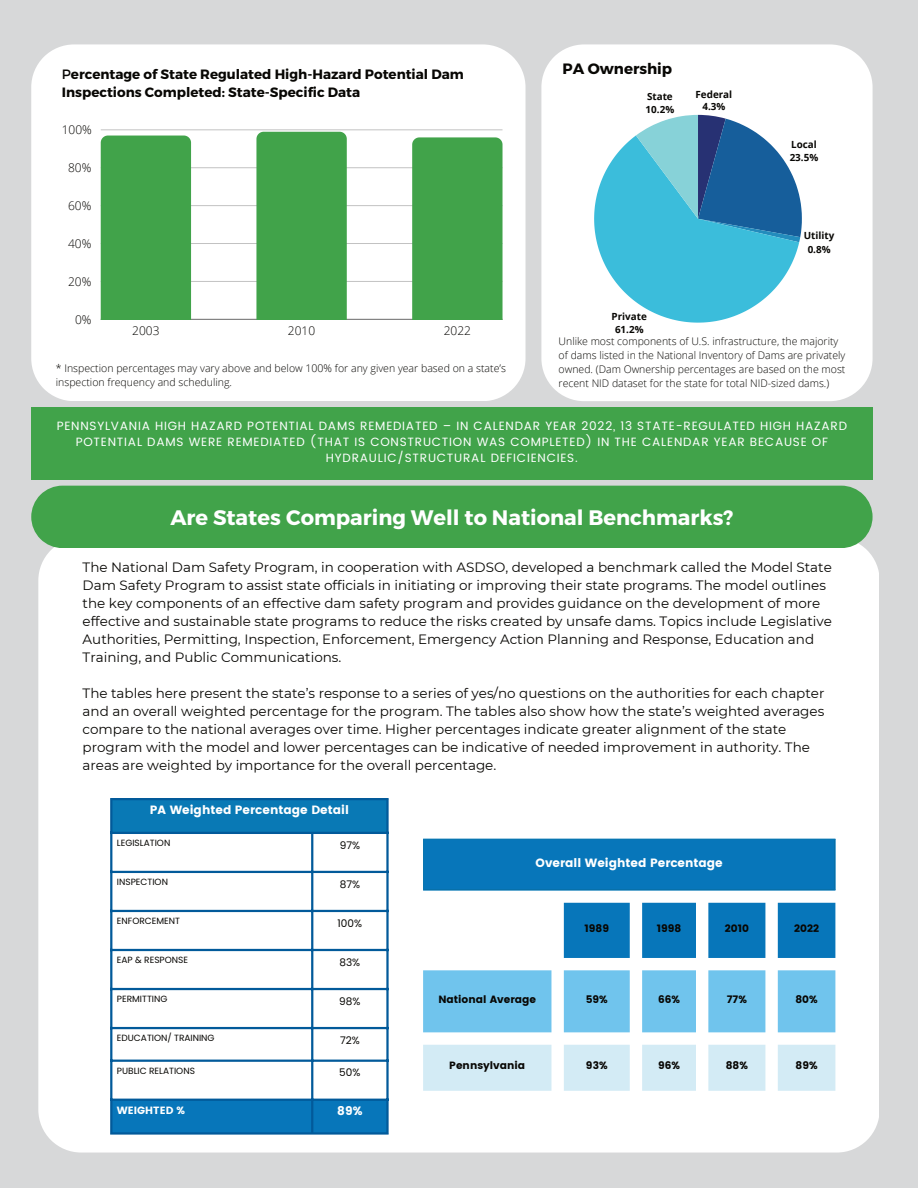
<style>
.page{position:relative;width:918px;height:1188px;background:#d7d8d9}
.page>*{position:absolute;margin:0;border:0;box-sizing:border-box;transform-origin:0 0}
.t1{font:700 21px "Montserrat";color:#fff}
.t2{font:700 15px "Montserrat";color:#080704}
.t3{font:13.5px/18px "Montserrat";color:#080704}
.t4{font:700 13.5px/18px "Montserrat";color:#080704}
.t5{font:12px/15.8px "Poppins";letter-spacing:.065em;color:#fff;text-align:center}
.t6{font:12px "Poppins";color:#fff}
.t7{font:300 12px "Open Sans";color:#080704}
.t8{font:300 10.5px/14px "Open Sans";color:#080704}
.t9{font:10.5px "Poppins";color:#080704}
.t10{font:10.5px "Poppins";color:#080704}
.t11{font:10.5px "Poppins";color:#fff}
.t12{font:700 9.9px/12.6px "Open Sans";color:#080704;text-align:center}
.t13{font:9px "Poppins";color:#080704}
.s1{font-weight:400}
</style>
<div class="page">
<div style="left:31px;top:44px;width:495px;height:357px;background:#fff"></div>
<div style="left:541px;top:44px;width:332px;height:357px;background:#fff"></div>
<div style="left:38px;top:548px;width:841px;height:605px;background:#fff"></div>
<div style="left:31px;top:486px;width:842px;height:62px;background:#41a34a"></div>
<div style="left:31px;top:407px;width:841px;height:73px;background:#41a34a"></div>
<hr style="left:101px;top:281px;width:402px;height:1px;background:#000">
<hr style="left:101px;top:243px;width:402px;height:1px;background:#000">
<hr style="left:101px;top:205px;width:402px;height:1px;background:#000">
<hr style="left:101px;top:167px;width:402px;height:1px;background:#000">
<hr style="left:101px;top:130px;width:402px;height:1px;background:#000">
<hr style="left:101px;top:319px;width:402px;height:1px;background:#000">
<div style="left:101px;top:136px;width:90px;height:183px;background:#41a34a"></div>
<div style="left:256px;top:132px;width:91px;height:187px;background:#41a34a"></div>
<div style="left:412px;top:137px;width:91px;height:182px;background:#41a34a"></div>
<svg style="left:594px;top:115px;width:208px;height:208px;background:#64b6d3"></svg>
<svg style="left:423px;top:840px;width:412px;height:118px;background:#3690c7"></svg>
<div style="left:423px;top:903px;width:128px;height:55px;background:#fff"></div>
<svg style="left:423px;top:970px;width:412px;height:62px;background:#82cbef"></svg>
<svg style="left:423px;top:1045px;width:412px;height:46px;background:#d8edf6"></svg>
<hr style="left:423px;top:840px;width:1px;height:49px;background:#0979b5">
<hr style="left:834px;top:840px;width:1px;height:49px;background:#0979b5">
<hr style="left:423px;top:839px;width:412px;height:1px;background:#0979b5">
<hr style="left:423px;top:889px;width:412px;height:1px;background:#0979b5">
<div style="left:111px;top:799px;width:277px;height:34px;background:#0979b5"></div>
<div style="left:112px;top:1101px;width:274px;height:31px;background:#0776ba"></div>
<hr style="left:110px;top:800px;width:2px;height:332px;background:#025a9a">
<hr style="left:311px;top:834px;width:2px;height:298px;background:#025a9a">
<hr style="left:386px;top:800px;width:3px;height:332px;background:#025a9a">
<hr style="left:110px;top:798px;width:279px;height:2px;background:#025a9a">
<hr style="left:110px;top:832px;width:279px;height:2px;background:#025a9a">
<hr style="left:110px;top:871px;width:279px;height:2px;background:#025a9a">
<hr style="left:110px;top:910px;width:279px;height:2px;background:#025a9a">
<hr style="left:110px;top:949px;width:279px;height:2px;background:#025a9a">
<hr style="left:110px;top:988px;width:279px;height:2px;background:#025a9a">
<hr style="left:110px;top:1027px;width:279px;height:2px;background:#025a9a">
<hr style="left:110px;top:1060px;width:279px;height:2px;background:#025a9a">
<hr style="left:110px;top:1099px;width:279px;height:2px;background:#025a9a">
<hr style="left:110px;top:1132px;width:279px;height:3px;background:#025a9a">
<p class="t4" style="left:62px;top:65px;width:404px"><span class="s1">P</span>ercentage of State Regulated High-Hazard Potential Dam<br>Inspections Completed: State-Specific Data</p>
<p class="t7" style="left:62px;top:121px;width:32px">100%</p>
<p class="t7" style="left:68px;top:159px;width:25px">80%</p>
<p class="t7" style="left:68px;top:197px;width:25px">60%</p>
<p class="t7" style="left:68px;top:235px;width:25px">40%</p>
<p class="t7" style="left:68px;top:273px;width:25px">20%</p>
<p class="t7" style="left:75px;top:311px;width:18px">0%</p>
<p class="t7" style="left:132px;top:322px;width:29px">2003</p>
<p class="t7" style="left:288px;top:322px;width:29px">2010</p>
<p class="t7" style="left:444px;top:322px;width:29px">2022</p>
<p class="t8" style="left:56px;top:361px;width:452px">* Inspection percentages may vary above and below 100% for any given year based on a state’s inspection frequency and scheduling.</p>
<p class="t2" style="left:563px;top:60px;width:111px">PA Ownership</p>
<p class="t12" style="left:646px;top:90px;width:30px;text-align:left">State<br>10.2%</p>
<p class="t12" style="left:696px;top:88px;width:38px">Federal<br>4.3%</p>
<p class="t12" style="left:612px;top:310px;width:37px">Private<br>61.2%</p>
<p class="t12" style="left:790px;top:138px;width:30px;text-align:left">Local<br>23.5%</p>
<p class="t12" style="left:804px;top:228px;width:32px;line-height:13.6px">Utility<br>0.8%</p>
<p class="t8" style="left:559px;top:334px;width:288px">Unlike most components of U.S. infrastructure, the majority of dams listed in the National Inventory of Dams are privately owned. (Dam Ownership percentages are based on the most recent NID dataset for the state for total NID-sized dams.)</p>
<p class="t5" style="left:57px;top:419px;width:792px">PENNSYLVANIA HIGH HAZARD POTENTIAL DAMS REMEDIATED – IN CALENDAR YEAR 2022, 13 STATE-REGULATED HIGH HAZARD<br>POTENTIAL DAMS WERE REMEDIATED (THAT IS CONSTRUCTION WAS COMPLETED) IN THE CALENDAR YEAR BECAUSE OF<br>HYDRAULIC/STRUCTURAL DEFICIENCIES.</p>
<h1 class="t1" style="left:170px;top:504px;width:565px">Are States Comparing Well to National Benchmarks?</h1>
<p class="t3" style="left:83px;top:558px;width:751px">The National Dam Safety Program, in cooperation with ASDSO, developed a benchmark called the Model State Dam Safety Program to assist state officials in initiating or improving their state programs. The model outlines the key components of an effective dam safety program and provides guidance on the development of more effective and sustainable state programs to reduce the risks created by unsafe dams. Topics include Legislative Authorities, Permitting, Inspection, Enforcement, Emergency Action Planning and Response, Education and Training, and Public Communications.</p>
<p class="t3" style="left:83px;top:684px;width:743px">The tables here present the state’s response to a series of yes/no questions on the authorities for each chapter and an overall weighted percentage for the program. The tables also show how the state’s weighted averages compare to the national averages over time. Higher percentages indicate greater alignment of the state program with the model and lower percentages can be indicative of needed improvement in authority. The areas are weighted by importance for the overall percentage.</p>
<p class="t6" style="left:150px;top:803px;width:201px">PA Weighted Percentage Detail</p>
<p class="t13" style="left:117px;top:838px;width:55px">LEGISLATION</p>
<p class="t10" style="left:340px;top:839px;width:22px">97%</p>
<p class="t13" style="left:117px;top:877px;width:53px">INSPECTION</p>
<p class="t10" style="left:340px;top:878px;width:22px">87%</p>
<p class="t13" style="left:117px;top:916px;width:65px">ENFORCEMENT</p>
<p class="t10" style="left:338px;top:917px;width:26px">100%</p>
<p class="t13" style="left:117px;top:955px;width:73px">EAP &amp; RESPONSE</p>
<p class="t10" style="left:339px;top:956px;width:22px">83%</p>
<p class="t13" style="left:117px;top:994px;width:52px">PERMITTING</p>
<p class="t10" style="left:339px;top:995px;width:23px">98%</p>
<p class="t13" style="left:117px;top:1033px;width:99px">EDUCATION/ TRAINING</p>
<p class="t10" style="left:340px;top:1034px;width:21px">72%</p>
<p class="t13" style="left:117px;top:1065px;width:80px">PUBLIC RELATIONS</p>
<p class="t10" style="left:339px;top:1067px;width:23px">50%</p>
<p class="t11" style="left:117px;top:1104px;width:70px">WEIGHTED %</p>
<p class="t6" style="left:337px;top:1104px;width:27px">89%</p>
<p class="t6" style="left:536px;top:856px;width:189px">Overall Weighted Percentage</p>
<p class="t9" style="left:584px;top:922px;width:26px">1989</p>
<p class="t9" style="left:657px;top:922px;width:26px">1998</p>
<p class="t9" style="left:725px;top:922px;width:26px">2010</p>
<p class="t9" style="left:794px;top:922px;width:26px">2022</p>
<p class="t9" style="left:438px;top:993px;width:99px">National Average</p>
<p class="t9" style="left:586px;top:993px;width:24px">59%</p>
<p class="t9" style="left:658px;top:993px;width:23px">66%</p>
<p class="t9" style="left:727px;top:993px;width:22px">77%</p>
<p class="t9" style="left:795px;top:993px;width:24px">80%</p>
<p class="t9" style="left:449px;top:1060px;width:77px">Pennsylvania</p>
<p class="t9" style="left:586px;top:1060px;width:23px">93%</p>
<p class="t9" style="left:658px;top:1060px;width:23px">96%</p>
<p class="t9" style="left:726px;top:1060px;width:24px">88%</p>
<p class="t9" style="left:796px;top:1060px;width:24px">89%</p>
</div>
